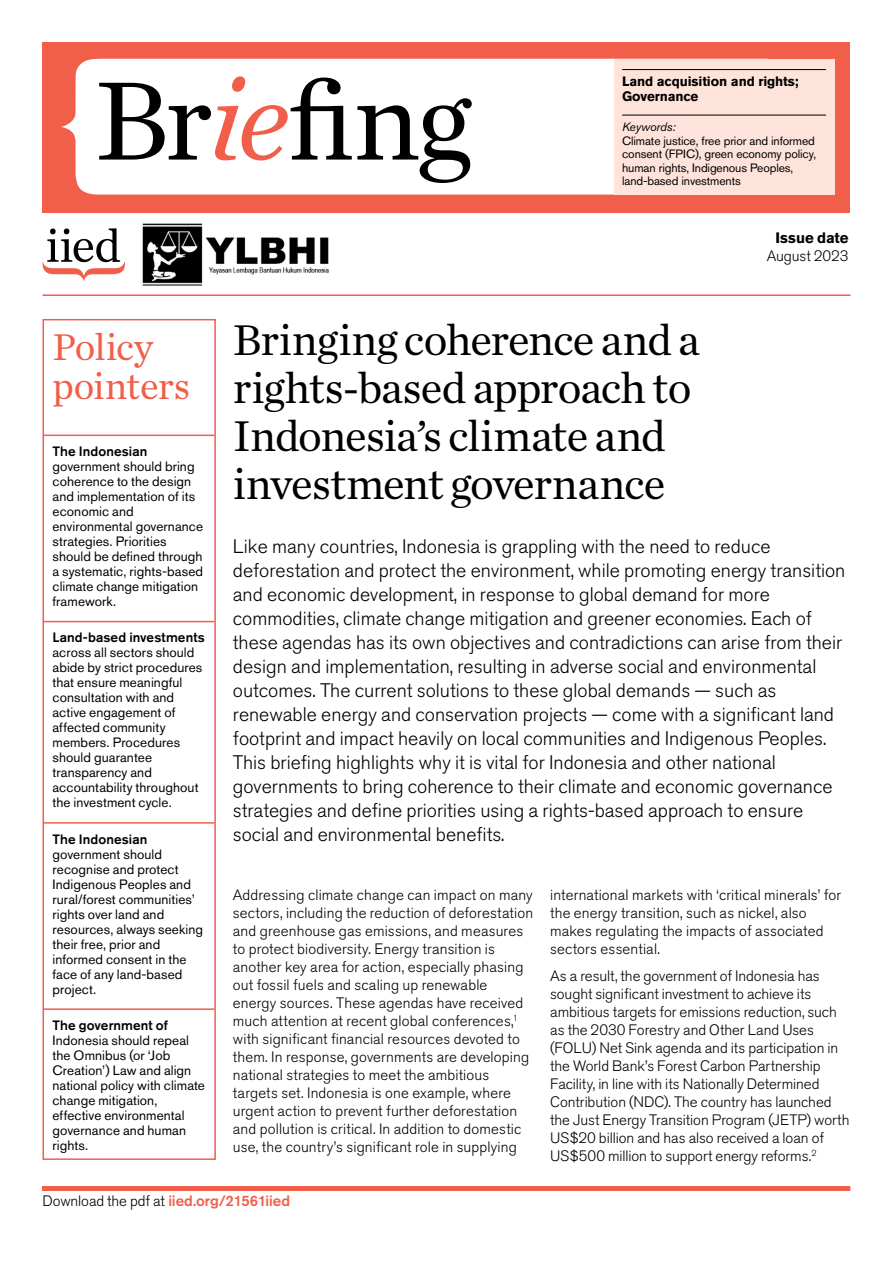
<style>
.page{position:relative;width:893px;height:1263px;background:#fff}
.page>*{position:absolute;margin:0;border:0;box-sizing:border-box;transform-origin:0 0}
.IIED_briefing_Title{font:116.7px "Chronicle Text G1";color:#000}
.IIED_briefing_Title-2{font:45px/48px "Chronicle Text G1";letter-spacing:-.02em;color:#000}
.IIED_briefing_Policy_pointers_title{font:39px/39px "Chronicle Text G1";letter-spacing:-.015em;color:#f15f4b}
.IIED_briefing_Summary{font:300 19.5px/24px "Akzidenz Grotesk BE";color:#000}
.IIED_briefing_Body_copy{font:300 15px/18px "Akzidenz Grotesk BE";letter-spacing:.005em;color:#000}
.IIED_briefing_footer{font:500 15px "Akzidenz Grotesk BE";letter-spacing:-.005em;color:#f15f4b}
.IIED_briefing_Policy_pointers{font:13.5px/15px "Akzidenz Grotesk BE";letter-spacing:.005em;color:#000}
.t1{font:700 13.5px/15px "Akzidenz Grotesk BE";letter-spacing:-.01em;color:#000}
.t2{font:12px/13.5px "Akzidenz Grotesk BE";letter-spacing:-.01em;color:#000}
.s1{font-style:italic;color:#f15f4b}
.s2{font-style:italic}
.s3{font-weight:700}
.s4{font-weight:500}
.s5{font-weight:300;color:#000}
</style>
<div class="page">
<div style="left:43px;top:43px;width:807px;height:170px;background:#f15f4b"></div>
<div style="left:61px;top:59px;width:553px;height:136px;background:#fff"></div>
<svg style="left:42px;top:228px;width:83px;height:53px"></svg>
<div style="left:614px;top:59px;width:220px;height:136px;background:#fde3d9"></div>
<hr style="left:622px;top:69px;width:204px;height:1px;background:#000">
<hr style="left:622px;top:115px;width:204px;height:1px;background:#000">
<div style="left:43px;top:1186px;width:807px;height:5px;background:#f15f4b"></div>
<hr style="left:44px;top:435px;width:170px;height:1px;background:#f15f4b">
<hr style="left:44px;top:621px;width:170px;height:1px;background:#f15f4b">
<hr style="left:44px;top:822px;width:170px;height:2px;background:#f15f4b">
<hr style="left:44px;top:1008px;width:170px;height:2px;background:#f15f4b">
<div style="left:43px;top:319px;width:173px;height:841px;border:2px solid #f15f4b"></div>
<hr style="left:43px;top:294px;width:807px;height:2px;background:#f15f4b">
<img style="left:142px;top:223px;width:187px;height:63px">
<h1 class="IIED_briefing_Title" style="left:94px;top:32px;width:379px">Br<span class="s1">ie</span>fing</h1>
<p class="t1" style="left:622px;top:74px;width:178px">Land acquisition and rights;<br>Governance</p>
<p class="t2" style="left:622px;top:120px;width:195px"><span class="s2">Keywords:<br></span>Climate justice, free prior and informed consent (FPIC), green economy policy, human rights, Indigenous Peoples,</p>
<p class="t2" style="left:622px;top:174px;width:120px">land-based investments</p>
<p class="IIED_briefing_Body_copy" style="left:767px;top:229px;width:83px;text-align:center"><span class="s3">Issue date<br></span>August 2023</p>
<h2 class="IIED_briefing_Policy_pointers_title" style="left:53px;top:325px;width:139px">Policy pointers</h2>
<p class="IIED_briefing_Policy_pointers" style="left:53px;top:444px;width:152px"><span class="s4">The Indonesian </span>government should bring coherence to the design and implementation of its economic and environmental governance strategies. Priorities should be defined through a systematic, rights-based climate change mitigation framework.</p>
<p class="IIED_briefing_Policy_pointers" style="left:53px;top:630px;width:154px"><span class="s4">Land-based investments </span>across all sectors should abide by strict procedures that ensure meaningful consultation with and active engagement of affected community members. Procedures should guarantee transparency and accountability throughout the investment cycle.</p>
<p class="IIED_briefing_Policy_pointers" style="left:53px;top:831px;width:152px"><span class="s4">The Indonesian </span>government should recognise and protect<br>Indigenous Peoples and rural/forest communities’ rights over land and resources, always seeking their free, prior and informed consent in the face of any land-based project.</p>
<p class="IIED_briefing_Policy_pointers" style="left:53px;top:1017px;width:154px"><span class="s4">The government of<br></span>Indonesia should repeal the Omnibus (or ‘Job<br>Creation’) Law and align national policy with climate change mitigation, effective environmental governance and human rights.</p>
<h1 class="IIED_briefing_Title-2" style="left:233px;top:313px;width:468px">Bringing coherence and a rights-based approach to<br>Indonesia’s climate and investment governance</h1>
<p class="IIED_briefing_Summary" style="left:233px;top:534px;width:614px">Like many countries, Indonesia is grappling with the need to reduce deforestation and protect the environment, while promoting energy transition and economic development, in response to global demand for more commodities, climate change mitigation and greener economies. Each of these agendas has its own objectives and contradictions can arise from their design and implementation, resulting in adverse social and environmental outcomes. The current solutions to these global demands — such as renewable energy and conservation projects — come with a significant land footprint and impact heavily on local communities and Indigenous Peoples.<br>This briefing highlights why it is vital for Indonesia and other national governments to bring coherence to their climate and economic governance strategies and define priorities using a rights-based approach to ensure social and environmental benefits.</p>
<p class="IIED_briefing_Body_copy" style="left:233px;top:886px;width:302px">Addressing climate change can impact on many sectors, including the reduction of deforestation and greenhouse gas emissions, and measures to protect biodiversity. Energy transition is another key area for action, especially phasing out fossil fuels and scaling up renewable energy sources. These agendas have received much attention at recent global conferences,<sup>1 </sup>with significant financial resources devoted to them. In response, governments are developing national strategies to meet the ambitious targets set. Indonesia is one example, where urgent action to prevent further deforestation and pollution is critical. In addition to domestic use, the country’s significant role in supplying</p>
<p class="IIED_briefing_Body_copy" style="left:550px;top:886px;width:292px">international markets with ‘critical minerals’ for the energy transition, such as nickel, also makes regulating the impacts of associated sectors essential.</p>
<p class="IIED_briefing_Body_copy" style="left:550px;top:967px;width:301px">As a result, the government of Indonesia has sought significant investment to achieve its ambitious targets for emissions reduction, such as the 2030 Forestry and Other Land Uses (FOLU) Net Sink agenda and its participation in the World Bank’s Forest Carbon Partnership Facility, in line with its Nationally Determined Contribution (NDC). The country has launched the Just Energy Transition Program (JETP) worth US$20 billion and has also received a loan of US$500 million to support energy reforms.<sup>2</sup></p>
<p class="IIED_briefing_footer" style="left:43px;top:1192px;width:249px"><span class="s5">Download the pdf at</span> iied.org/21561iied</p>
</div>
